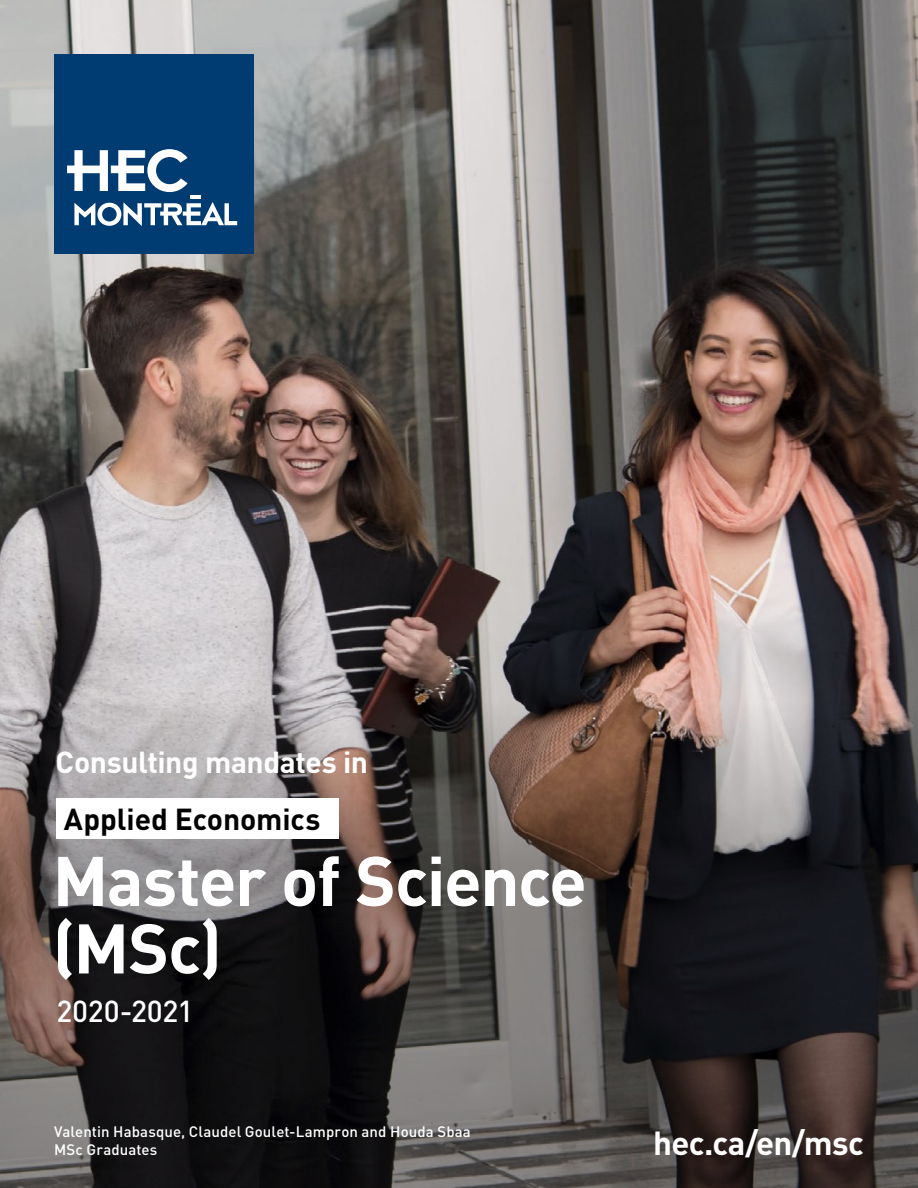
<style>
.page{position:relative;width:918px;height:1188px;background:#fff}
.page>*{position:absolute;margin:0;border:0;box-sizing:border-box;transform-origin:0 0}
.t1{font:700 69px/67.5px "DINOT";letter-spacing:-.02em;color:#fff}
.t2{font:700 33px "DINOT";letter-spacing:-.02em;color:#fff}
.t3{font:700 30px "DINOT";letter-spacing:-.015em;color:#fff}
.t4{font:700 30px "DINOT";letter-spacing:-.005em;color:#000}
.t5{font:500 30px "DINOT";letter-spacing:-.005em;color:#fff}
.t6{font:500 15px/18px "DINOT";letter-spacing:.005em;color:#fff}
</style>
<div class="page">
<img style="left:0;top:0;width:918px;height:675px">
<div style="left:54px;top:54px;width:200px;height:200px;background:#003b71"></div>
<svg style="left:67px;top:149px;width:121px;height:43px"></svg>
<hr style="left:191px;top:195px;width:10px;height:4px;background:#fff">
<svg style="left:74px;top:202px;width:163px;height:24px"></svg>
<svg style="left:0;top:675px;width:918px;height:513px;background:#504948"></svg>
<div style="left:56px;top:798px;width:283px;height:40px;background:#fff"></div>
<h3 class="t3" style="left:56px;top:742px;width:314px">Consulting mandates in</h3>
<h3 class="t4" style="left:64px;top:799px;width:258px">Applied Economics</h3>
<h1 class="t1" style="left:52px;top:845px;width:536px">Master of Science (MSc)</h1>
<h3 class="t5" style="left:56px;top:992px;width:139px">2020-2021</h3>
<p class="t6" style="left:54px;top:1123px;width:418px">Valentin Habasque, Claudel Goulet-Lampron and Houda Sbaa<br>MSc Graduates</p>
<h2 class="t2" style="left:653px;top:1122px;width:212px">hec.ca/en/msc</h2>
</div>
